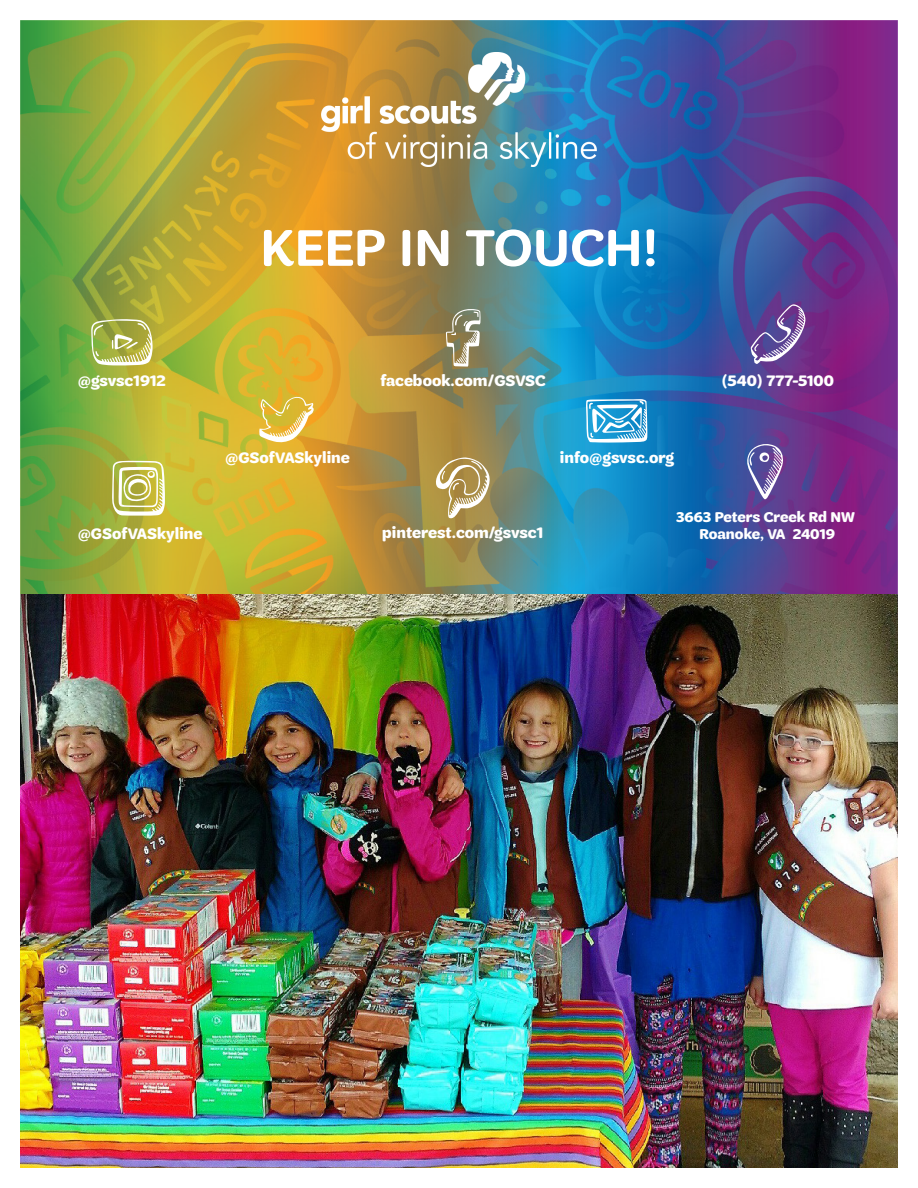
<style>
.page{position:relative;width:918px;height:1188px;background:#fff}
.page>*{position:absolute;margin:0;border:0;box-sizing:border-box;transform-origin:0 0}
.t1{font:600 54.9px "Trefoil Sans";letter-spacing:.01em;color:#fff}
.t2{font:700 16.05px "Trefoil Sans";color:#fff}
.t3{font:700 15px "Trefoil Sans";color:#fff}
</style>
<div class="page">
<img style="left:20px;top:20px;width:878px;height:1147px">
<svg style="left:446px;top:309px;width:35px;height:58px;background:#9f9a7c"></svg>
<svg style="left:259px;top:397px;width:55px;height:46px;background:#e5c45d"></svg>
<svg style="left:91px;top:319px;width:62px;height:47px;background:#b7be6b"></svg>
<svg style="left:112px;top:461px;width:54px;height:55px"></svg>
<svg style="left:435px;top:457px;width:56px;height:62px;background:#bda770"></svg>
<svg style="left:585px;top:399px;width:63px;height:44px"></svg>
<svg style="left:751px;top:304px;width:54px;height:60px;background:#7860a4"></svg>
<svg style="left:746px;top:443px;width:38px;height:57px;background:#7a6dac"></svg>
<img style="left:322px;top:52px;width:274px;height:114px">
<p class="t2" style="left:78px;top:372px;width:89px">@gsvsc1912</p>
<p class="t1" style="left:261px;top:217px;width:398px">KEEP IN TOUCH!</p>
<p class="t2" style="left:225px;top:449px;width:126px">@GSofVASkyline</p>
<p class="t2" style="left:380px;top:372px;width:167px">facebook.com/GSVSC</p>
<p class="t2" style="left:560px;top:449px;width:116px">info@gsvsc.org</p>
<p class="t2" style="left:722px;top:372px;width:114px">(540) 777-5100</p>
<p class="t2" style="left:78px;top:524px;width:126px">@GSofVASkyline</p>
<p class="t2" style="left:382px;top:524px;width:163px">pinterest.com/gsvsc1</p>
<p class="t3" style="left:676px;top:509px;width:180px">3663 Peters Creek Rd NW</p>
<p class="t3" style="left:700px;top:525px;width:137px">Roanoke, VA 24019</p>
</div>
